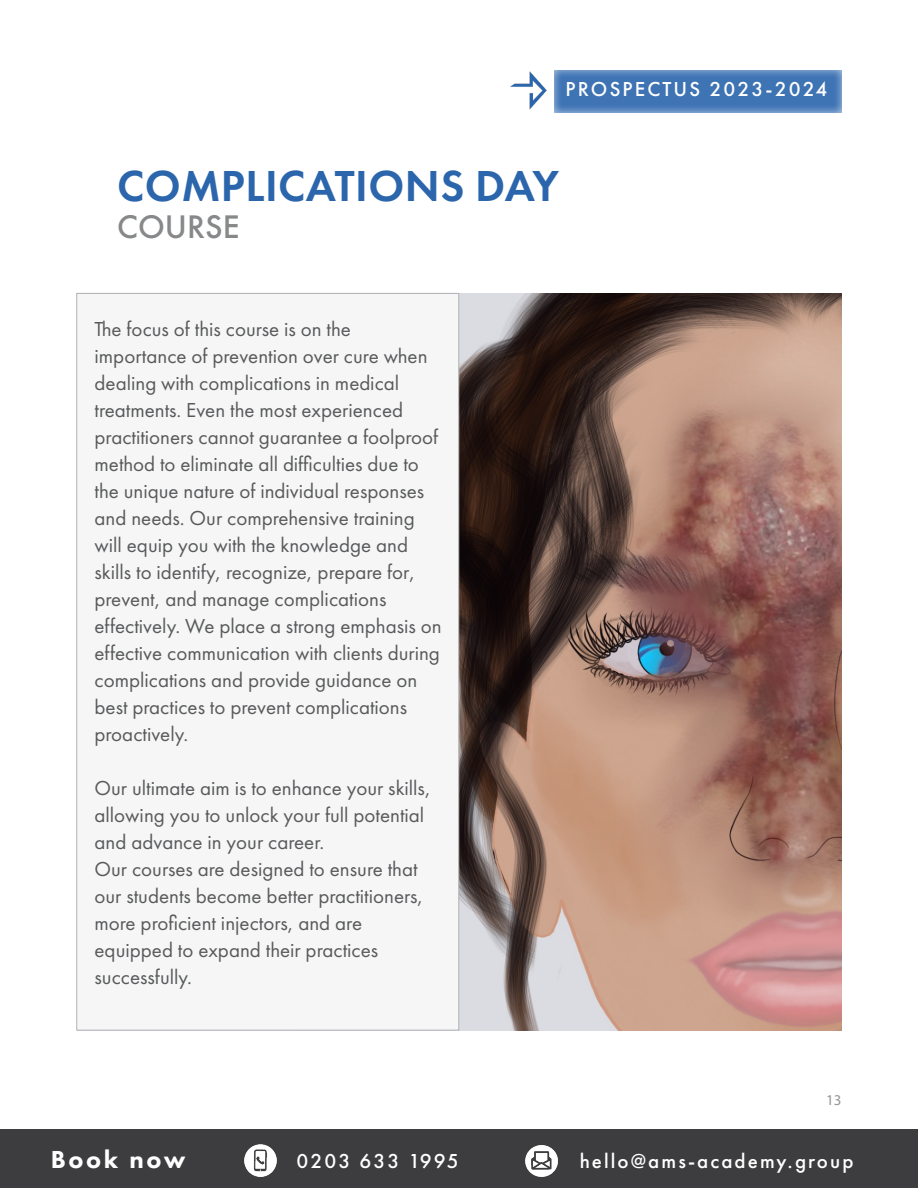
<style>
.page{position:relative;width:918px;height:1188px;background:#fff}
.page>*{position:absolute;margin:0;border:0;box-sizing:border-box;transform-origin:0 0}
.t1{font:600 45px "Futura PT";letter-spacing:.01em;color:#2b65ac}
.t2{font:500 30px "Futura";color:#86888a}
.t3{font:800 25.5px "Futura PT";letter-spacing:.1em;color:#fff}
.t4{font:21px/27px "Futura PT";color:#58595b}
.t5{font:500 21px "Futura PT";letter-spacing:.1em;color:#fff}
.t6{font:15px "Myriad Pro";color:#939598}
</style>
<div class="page">
<div style="left:540px;top:58px;width:315px;height:55px;background:#fff;opacity:.75"></div>
<img style="left:510px;top:70px;width:40px;height:41px">
<div style="left:0;top:1130px;width:918px;height:58px;background:#3d3c3e"></div>
<img style="left:244px;top:1144px;width:33px;height:33px">
<img style="left:525px;top:1145px;width:33px;height:32px">
<img style="left:295px;top:293px;width:546px;height:738px">
<div style="left:77px;top:293px;width:382px;height:737px;background:#f6f6f6;border:1px solid #afb1b4"></div>
<p class="t5" style="left:565px;top:77px;width:263px">PROSPECTUS 2023-2024</p>
<h1 class="t1" style="left:117px;top:157px;width:443px">COMPLICATIONS DAY</h1>
<h2 class="t2" style="left:117px;top:206px;width:124px">COURSE</h2>
<p class="t4" style="left:95px;top:315px;width:349px">The focus of this course is on the importance of prevention over cure when dealing with complications in medical treatments. Even the most experienced practitioners cannot guarantee a foolproof method to eliminate all difficulties due to the unique nature of individual responses and needs. Our comprehensive training will equip you with the knowledge and skills to identify, recognize, prepare for, prevent, and manage complications effectively. We place a strong emphasis on effective communication with clients during complications and provide guidance on best practices to prevent complications proactively.</p>
<p class="t4" style="left:95px;top:774px;width:338px">Our ultimate aim is to enhance your skills, allowing you to unlock your full potential and advance in your career.<br>Our courses are designed to ensure that our students become better practitioners, more proficient injectors, and are equipped to expand their practices successfully.</p>
<p class="t6" style="left:826px;top:1091px;width:17px">13</p>
<p class="t3" style="left:51px;top:1143px;width:136px">Book now</p>
<p class="t5" style="left:296px;top:1148px;width:164px">0203 633 1995</p>
<p class="t5" style="left:580px;top:1148px;width:275px">hello@ams-academy.group</p>
</div>
